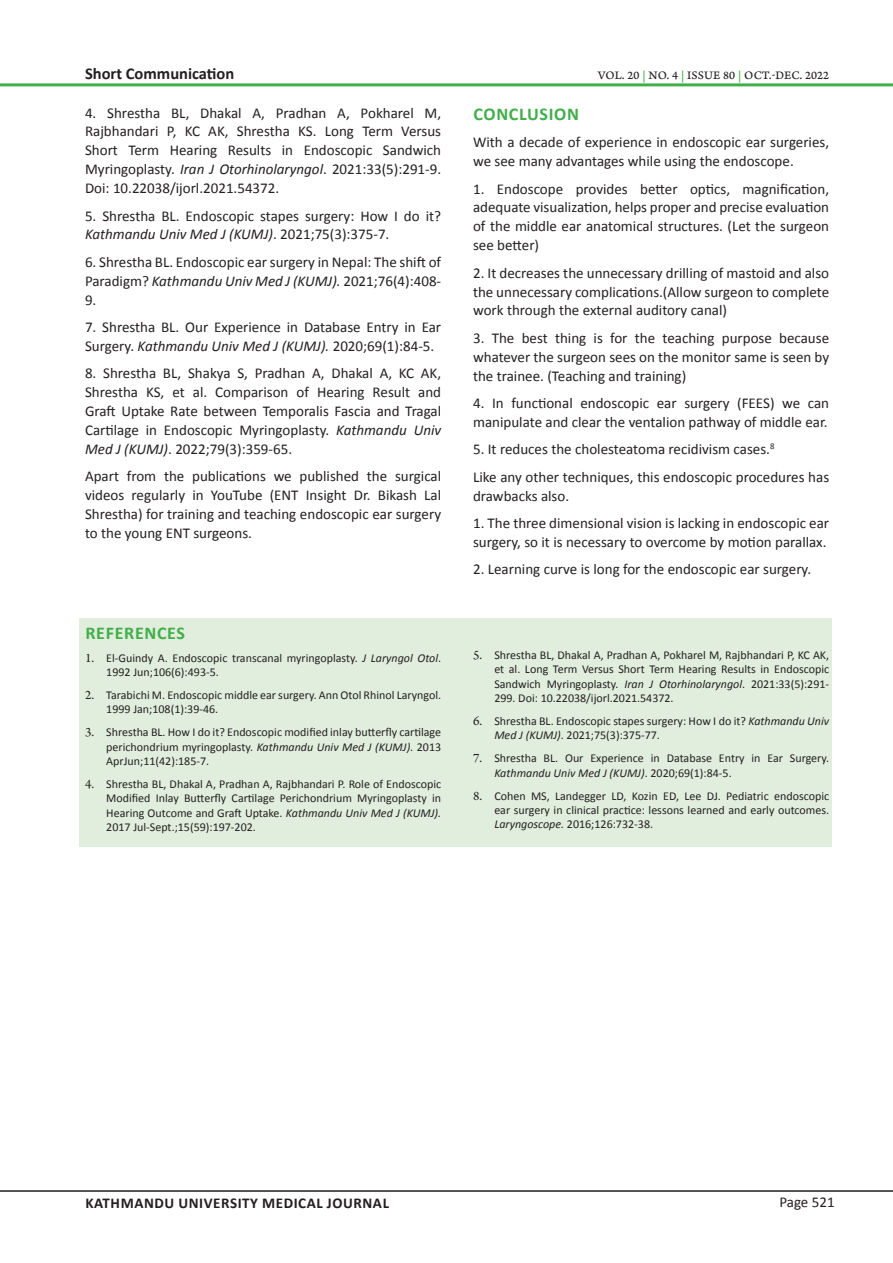
<style>
.page{position:relative;width:893px;height:1263px;background:#fff}
.page>*{position:absolute;margin:0;border:0;box-sizing:border-box;transform-origin:0 0}
.Normal_Text{font:700 18px "Calibri";letter-spacing:.04em;color:#40ae49}
.Heading_2_-_Sub_head{font:700 18px "Calibri";letter-spacing:.04em;color:#40ae49}
.Abstract_Words{font:700 16.5px "Calibri";color:#231f20}
.Normal_Text-2{font:15px/18.9px "Calibri";color:#231f20;text-align:justify}
.t1{font:700 15px "Calibri";letter-spacing:.04em;color:#231f20}
.Refrence_Text{font:12px/14.4px "Calibri";color:#231f20}
.t2{font:12px "Arno Pro Caption";letter-spacing:.005em;color:#231f20}
.s1{font-style:italic}
.s2{font-family:"Arno Pro";font-size:13.5px}
.s3{color:#40ae49}
</style>
<div class="page">
<hr style="left:0;top:1190px;width:893px;height:2px;background:#231f20">
<hr style="left:0;top:83px;width:893px;height:3px;background:#40ae49">
<div style="left:80px;top:618px;width:752px;height:228px;background:#e1eedd"></div>
<p class="Abstract_Words" style="left:85px;top:63px;width:151px">Short Communication</p>
<p class="Normal_Text-2" style="left:85px;top:103px;width:358px">4. Shrestha BL, Dhakal A, Pradhan A, Pokharel M, Rajbhandari P, KC AK, Shrestha KS. Long Term Versus Short Term Hearing Results in Endoscopic Sandwich Myringoplasty. <span class="s1">Iran J Otorhinolaryngol</span>. 2021:33(5):291-9.<br>Doi: 10.22038/ijorl.2021.54372.</p>
<p class="Normal_Text-2" style="left:85px;top:206px;width:358px">5. Shrestha BL. Endoscopic stapes surgery: How I do it?<br><span class="s1">Kathmandu Univ Med J (KUMJ)</span>. 2021;75(3):375-7.</p>
<p class="Normal_Text-2" style="left:85px;top:252px;width:358px">6. Shrestha BL. Endoscopic ear surgery in Nepal: The shift of Paradigm? <span class="s1">Kathmandu Univ Med J (KUMJ).</span> 2021;76(4):408- 9.</p>
<p class="Normal_Text-2" style="left:85px;top:318px;width:358px">7. Shrestha BL. Our Experience in Database Entry in Ear<br>Surgery. <span class="s1">Kathmandu Univ Med J (KUMJ).</span> 2020;69(1):84-5.</p>
<p class="Normal_Text-2" style="left:85px;top:364px;width:358px">8. Shrestha BL, Shakya S, Pradhan A, Dhakal A, KC AK, Shrestha KS, et al. Comparison of Hearing Result and Graft Uptake Rate between Temporalis Fascia and Tragal Cartilage in Endoscopic Myringoplasty. <span class="s1">Kathmandu Univ Med J (KUMJ)</span>. 2022;79(3):359-65.</p>
<p class="Normal_Text-2" style="left:85px;top:467px;width:358px">Apart from the publications we published the surgical videos regularly in YouTube (ENT Insight Dr. Bikash Lal Shrestha) for training and teaching endoscopic ear surgery to the young ENT surgeons.</p>
<p class="Heading_2_-_Sub_head" style="left:85px;top:621px;width:101px">REFERENCES</p>
<p class="Refrence_Text" style="left:106px;top:650px;width:336px;text-indent:-21px"><span class="s2">1.</span> El-Guindy A. Endoscopic transcanal myringoplasty. <span class="s1">J Laryngol Otol</span>.<br>1992 Jun;106(6):493-5.</p>
<p class="Refrence_Text" style="left:106px;top:688px;width:336px;text-indent:-21px"><span class="s2">2.</span> Tarabichi M. Endoscopic middle ear surgery. Ann Otol Rhinol Laryngol.<br>1999 Jan;108(1):39-46.</p>
<p class="Refrence_Text" style="left:106px;top:725px;width:336px;text-align:justify;text-indent:-21px"><span class="s2">3.</span> Shrestha BL. How I do it? Endoscopic modified inlay butterfly cartilage perichondrium myringoplasty. <span class="s1">Kathmandu Univ Med J (KUMJ)</span>. 2013<br>AprJun;11(42):185-7.</p>
<p class="Refrence_Text" style="left:106px;top:777px;width:336px;text-align:justify;text-indent:-21px"><span class="s2">4.</span> Shrestha BL, Dhakal A, Pradhan A, Rajbhandari P. Role of Endoscopic Modified Inlay Butterfly Cartilage Perichondrium Myringoplasty in Hearing Outcome and Graft Uptake. <span class="s1">Kathmandu Univ Med J (KUMJ).<br></span>2017 Jul-Sept.;15(59):197-202.</p>
<p class="t2" style="left:598px;top:68px;width:233px">VOL. 20 <span class="s3">|</span> NO. 4 <span class="s3">|</span> ISSUE 80 <span class="s3">|</span> OCT.-DEC. 2022</p>
<p class="Normal_Text" style="left:473px;top:102px;width:107px">CONCLUSION</p>
<p class="Normal_Text-2" style="left:473px;top:133px;width:358px">With a decade of experience in endoscopic ear surgeries, we see many advantages while using the endoscope.</p>
<p class="Normal_Text-2" style="left:473px;top:179px;width:358px">1. Endoscope provides better optics, magnification, adequate visualization, helps proper and precise evaluation of the middle ear anatomical structures. (Let the surgeon see better)</p>
<p class="Normal_Text-2" style="left:473px;top:263px;width:358px">2. It decreases the unnecessary drilling of mastoid and also the unnecessary complications.(Allow surgeon to complete work through the external auditory canal)</p>
<p class="Normal_Text-2" style="left:473px;top:328px;width:358px">3. The best thing is for the teaching purpose because whatever the surgeon sees on the monitor same is seen by the trainee. (Teaching and training)</p>
<p class="Normal_Text-2" style="left:473px;top:394px;width:358px">4. In functional endoscopic ear surgery (FEES) we can manipulate and clear the ventalion pathway of middle ear.</p>
<p class="Normal_Text-2" style="left:473px;top:440px;width:303px">5. It reduces the cholesteatoma recidivism cases.<sup>8</sup></p>
<p class="Normal_Text-2" style="left:473px;top:467px;width:358px">Like any other techniques, this endoscopic procedures has drawbacks also.</p>
<p class="Normal_Text-2" style="left:473px;top:514px;width:358px">1. The three dimensional vision is lacking in endoscopic ear surgery, so it is necessary to overcome by motion parallax.</p>
<p class="Normal_Text-2" style="left:473px;top:560px;width:340px">2. Learning curve is long for the endoscopic ear surgery.</p>
<p class="Refrence_Text" style="left:494px;top:648px;width:336px;text-align:justify;text-indent:-21px"><span class="s2">5.</span> Shrestha BL, Dhakal A, Pradhan A, Pokharel M, Rajbhandari P, KC AK, et al. Long Term Versus Short Term Hearing Results in Endoscopic Sandwich Myringoplasty. <span class="s1">Iran J Otorhinolaryngol</span>. 2021:33(5):291- 299. Doi: 10.22038/ijorl.2021.54372.</p>
<p class="Refrence_Text" style="left:494px;top:714px;width:336px;text-indent:-21px"><span class="s2">6.</span> Shrestha BL. Endoscopic stapes surgery: How I do it? <span class="s1">Kathmandu Univ<br>Med J (KUMJ)</span>. 2021;75(3):375-77.</p>
<p class="Refrence_Text" style="left:494px;top:751px;width:336px;text-indent:-21px"><span class="s2">7.</span> Shrestha BL. Our Experience in Database Entry in Ear Surgery.<br><span class="s1">Kathmandu Univ Med J (KUMJ)</span>. 2020;69(1):84-5.</p>
<p class="Refrence_Text" style="left:494px;top:788px;width:336px;text-align:justify;text-indent:-21px"><span class="s2">8.</span> Cohen MS, Landegger LD, Kozin ED, Lee DJ. Pediatric endoscopic ear surgery in clinical practice: lessons learned and early outcomes.<br><span class="s1">Laryngoscope.</span> 2016;126:732-38.</p>
<p class="t1" style="left:85px;top:1193px;width:305px">KATHMANDU UNIVERSITY MEDICAL JOURNAL</p>
<p class="Normal_Text-2" style="left:779px;top:1193px;width:57px">Page 521</p>
</div>
